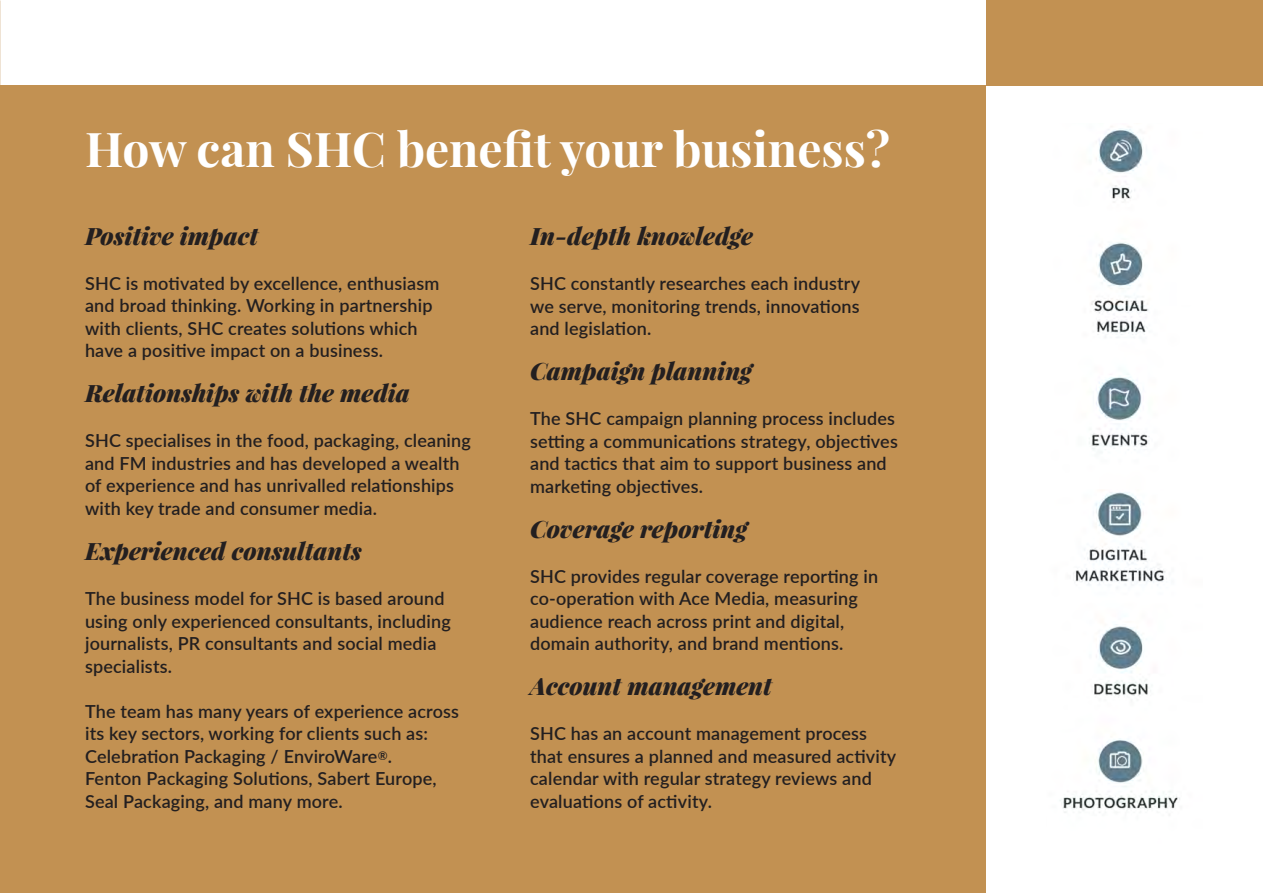
<style>
.page{position:relative;width:1263px;height:893px;background:#fff}
.page>*{position:absolute;margin:0;border:0;box-sizing:border-box;transform-origin:0 0}
.t1{font:700 48px "Playfair Display";color:#fff}
.t2{font:italic 900 24px "Playfair Display";color:#231f20}
.t3{font:600 18px/22.5px "Lato";letter-spacing:.01em;color:#231f20}
</style>
<div class="page">
<div style="left:0;top:85px;width:985px;height:808px;background:#c29152"></div>
<img style="left:1060px;top:126px;width:120px;height:689px">
<div style="left:986px;top:0;width:277px;height:85px;background:#c29152"></div>
<p class="t1" style="left:85px;top:119px;width:807px">How can SHC benefit your business?</p>
<p class="t2" style="left:85px;top:219px;width:175px">Positive impact</p>
<p class="t3" style="left:85px;top:271px;width:356px">SHC is motivated by excellence, enthusiasm</p>
<p class="t3" style="left:85px;top:294px;width:349px">and broad thinking. Working in partnership</p>
<p class="t3" style="left:85px;top:316px;width:334px">with clients, SHC creates solutions which</p>
<p class="t3" style="left:85px;top:339px;width:299px">have a positive impact on a business.</p>
<p class="t2" style="left:85px;top:377px;width:326px">Relationships with the media</p>
<p class="t3" style="left:85px;top:429px;width:387px">SHC specialises in the food, packaging, cleaning and FM industries and has developed a wealth</p>
<p class="t3" style="left:85px;top:474px;width:371px">of experience and has unrivalled relationships with key trade and consumer media.</p>
<p class="t2" style="left:85px;top:534px;width:278px">Experienced consultants</p>
<p class="t3" style="left:85px;top:586px;width:361px">The business model for SHC is based around</p>
<p class="t3" style="left:85px;top:609px;width:367px">using only experienced consultants, including journalists, PR consultants and social media</p>
<p class="t3" style="left:85px;top:654px;width:88px">specialists.</p>
<p class="t3" style="left:85px;top:699px;width:376px">The team has many years of experience across</p>
<p class="t3" style="left:85px;top:721px;width:345px">its key sectors, working for clients such as:</p>
<p class="t3" style="left:85px;top:744px;width:308px">Celebration Packaging / EnviroWare<sup>®</sup>.</p>
<p class="t3" style="left:85px;top:766px;width:353px">Fenton Packaging Solutions, Sabert Europe,</p>
<p class="t3" style="left:85px;top:789px;width:259px">Seal Packaging, and many more.</p>
<p class="t2" style="left:530px;top:220px;width:225px">In-depth knowledge</p>
<p class="t3" style="left:530px;top:272px;width:331px">SHC constantly researches each industry</p>
<p class="t3" style="left:530px;top:294px;width:331px">we serve, monitoring trends, innovations</p>
<p class="t3" style="left:530px;top:317px;width:123px">and legislation.</p>
<p class="t2" style="left:530px;top:355px;width:223px">Campaign planning</p>
<p class="t3" style="left:530px;top:407px;width:366px">The SHC campaign planning process includes</p>
<p class="t3" style="left:530px;top:429px;width:369px">setting a communications strategy, objectives</p>
<p class="t3" style="left:530px;top:452px;width:358px">and tactics that aim to support business and</p>
<p class="t3" style="left:530px;top:474px;width:174px">marketing objectives.</p>
<p class="t2" style="left:530px;top:512px;width:218px">Coverage reporting</p>
<p class="t3" style="left:530px;top:564px;width:350px">SHC provides regular coverage reporting in</p>
<p class="t3" style="left:530px;top:587px;width:329px">co-operation with Ace Media, measuring</p>
<p class="t3" style="left:530px;top:609px;width:316px">audience reach across print and digital,</p>
<p class="t3" style="left:530px;top:632px;width:315px">domain authority, and brand mentions.</p>
<p class="t2" style="left:530px;top:670px;width:243px">Account management</p>
<p class="t3" style="left:530px;top:722px;width:338px">SHC has an account management process</p>
<p class="t3" style="left:530px;top:744px;width:368px">that ensures a planned and measured activity calendar with regular strategy reviews and</p>
<p class="t3" style="left:530px;top:789px;width:183px">evaluations of activity.</p>
</div>
